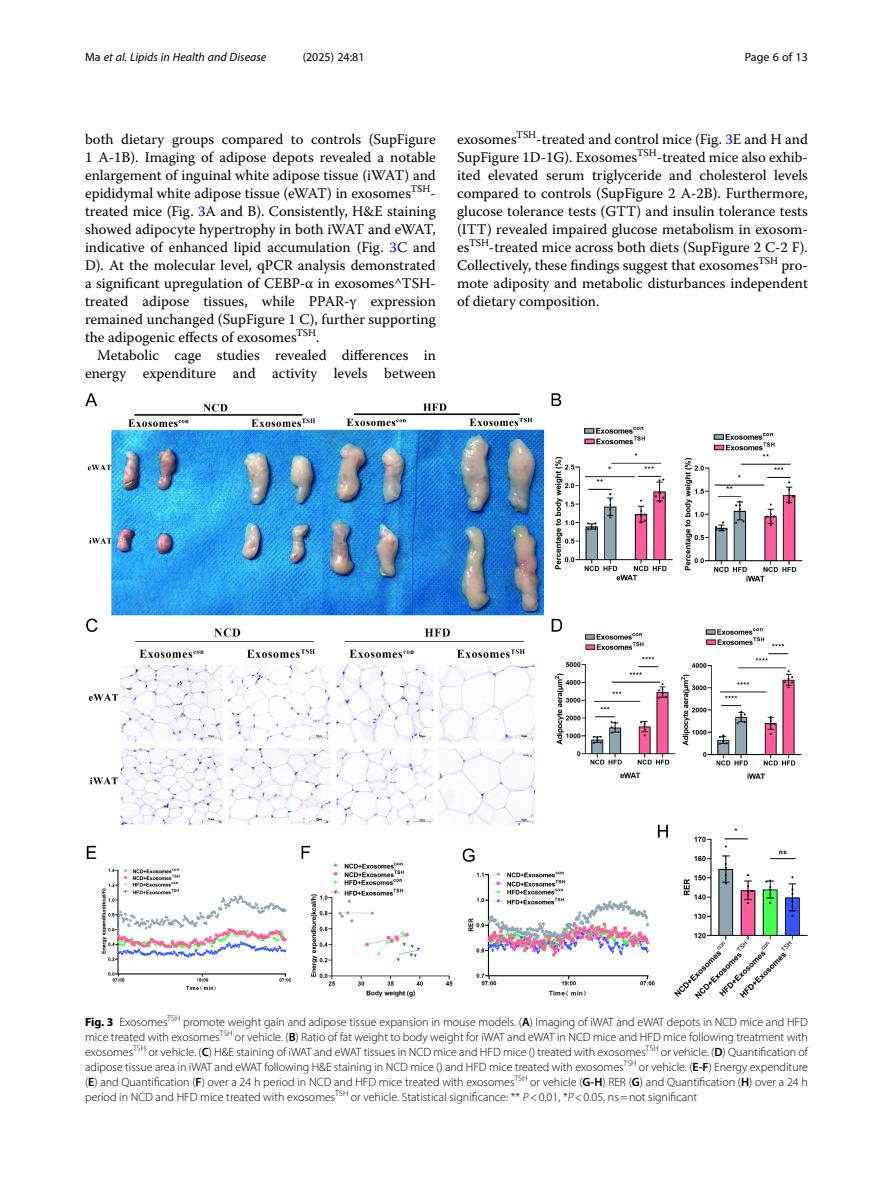
<style>
.page{position:relative;width:893px;height:1191px;background:#fff}
.page>*{position:absolute;margin:0;border:0;box-sizing:border-box;transform-origin:0 0}
.Body_Text{font:14.7px/18px "Warnock Pro";color:#000;text-align:justify}
.Body_Text_Indent{font:14.7px/18px "Warnock Pro";color:#000;text-align:right}
.Figure_Caption{font:300 12px/15px "Myriad Pro";color:#000;text-align:justify}
.t1{font:italic 12px "Myriad Pro";color:#000}
.t2{font:12px "Myriad Pro";color:#000}
.s1{font-style:normal}
.s2{color:#00f}
.s3{font-weight:700}
.s4{font-weight:600}
.s5{font-style:italic}
</style>
<div class="page">
<img style="left:85px;top:393px;width:723px;height:606px">
<p class="t1" style="left:85px;top:50px;width:183px"><span class="s1">Ma</span> et al. Lipids in Health and Disease</p>
<p class="t2" style="left:303px;top:50px;width:63px">(2025) 24:81</p>
<p class="t2" style="left:745px;top:50px;width:65px">Page 6 of 13</p>
<p class="Body_Text" style="left:85px;top:130px;width:352px">both dietary groups compared to controls (SupFigure 1 A-1B). Imaging of adipose depots revealed a notable enlargement of inguinal white adipose tissue (iWAT) and epididymal white adipose tissue (eWAT) in exosomes<sup>TSH&shy;</sup>treated mice (Fig. <span class="s2">3</span>A and B). Consistently, H&amp;E staining showed adipocyte hypertrophy in both iWAT and eWAT, indicative of enhanced lipid accumulation (Fig. <span class="s2">3</span>C and D). At the molecular level, qPCR analysis demonstrated a significant upregulation of CEBP-α in exosomes^TSH&shy;treated adipose tissues, while PPAR-γ expression remained unchanged (SupFigure 1 C), further supporting the adipogenic effects of exosomes<sup>TSH</sup>.</p>
<p class="Body_Text_Indent" style="left:85px;top:346px;width:352px">Metabolic cage studies revealed differences in energy expenditure and activity levels between</p>
<p class="Body_Text_Indent" style="left:457px;top:130px;width:352px;text-align:justify">exosomes<sup>TSH</sup>-treated and control mice (Fig. <span class="s2">3</span>E and H and SupFigure 1D-1G). Exosomes<sup>TSH</sup>-treated mice also exhib&shy;ited elevated serum triglyceride and cholesterol levels compared to controls (SupFigure 2 A-2B). Furthermore, glucose tolerance tests (GTT) and insulin tolerance tests (ITT) revealed impaired glucose metabolism in exosom&shy;es<sup>TSH</sup>-treated mice across both diets (SupFigure 2 C-2 F).<br>Collectively, these findings suggest that exosomes<sup>TSH</sup> pro&shy;mote adiposity and metabolic disturbances independent of dietary composition.</p>
<p class="Figure_Caption" style="left:85px;top:1014px;width:724px"><span class="s3">Fig. 3</span> Exosomes<sup>TSH</sup> promote weight gain and adipose tissue expansion in mouse models. (<span class="s4">A</span>) Imaging of iWAT and eWAT depots in NCD mice and HFD mice treated with exosomes<sup>TSH</sup> or vehicle. (<span class="s4">B</span>) Ratio of fat weight to body weight for iWAT and eWAT in NCD mice and HFD mice following treatment with exosomes<sup>TSH</sup> or vehicle. (<span class="s4">C</span>) H&amp;E staining of iWAT and eWAT tissues in NCD mice and HFD mice () treated with exosomes<sup>TSH</sup> or vehicle. (<span class="s4">D</span>) Quantification of adipose tissue area in iWAT and eWAT following H&amp;E staining in NCD mice () and HFD mice treated with exosomes<sup>TSH</sup> or vehicle. (<span class="s4">E-F</span>) Energy expenditure (<span class="s4">E</span>) and Quantification (<span class="s4">F</span>) over a 24 h period in NCD and HFD mice treated with exosomes<sup>TSH</sup> or vehicle (<span class="s4">G-H</span>) RER (<span class="s4">G</span>) and Quantification (<span class="s4">H</span>) over a 24 h period in NCD and HFD mice treated with exosomes<sup>TSH</sup> or vehicle. Statistical significance: ** <span class="s5">P</span>&lt;0.01, *<span class="s5">P</span>&lt;0.05, ns=not significant</p>
</div>
